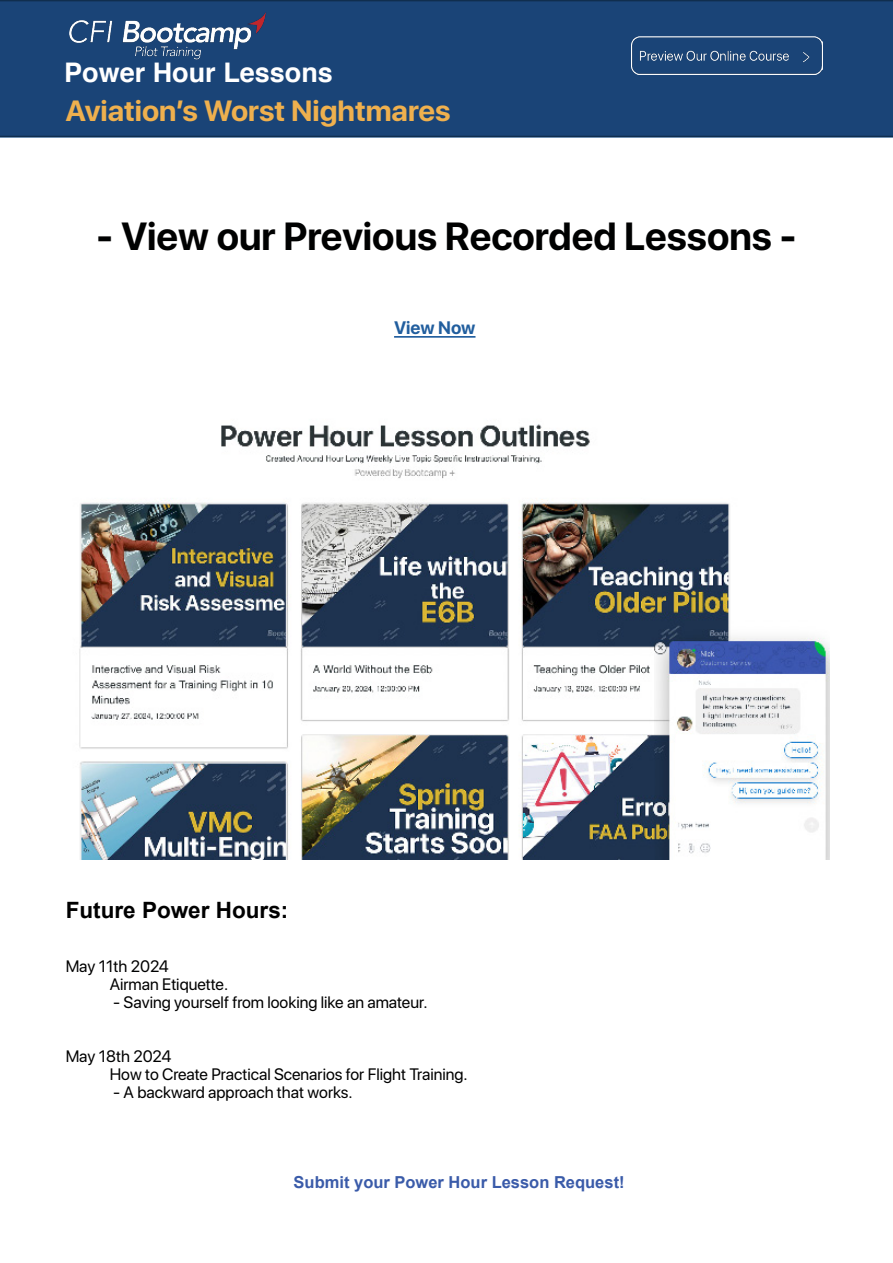
<style>
.page{position:relative;width:893px;height:1263px;background:#fff}
.page>*{position:absolute;margin:0;border:0;box-sizing:border-box;transform-origin:0 0}
.t1{font:700 39px "SF Pro Display";color:#000101}
.t2{font:700 29.1px "SF Pro Display";color:#efb04e}
.t3{font:700 27px "Helvetica";color:#fff}
.t4{font:700 22.5px "Arial";color:#000}
.t5{font:700 18px "SF Pro Display";color:#215e9e}
.t6{font:16.5px/18px "SF Pro Display";color:#000101}
.t7{font:700 16.5px "Arial";color:#3a5ba9}
</style>
<div class="page">
<hr style="left:394px;top:336px;width:81px;height:2px;background:#215e9e">
<div style="left:0;top:0;width:893px;height:137px;background:#1a4477"></div>
<img style="left:69px;top:13px;width:197px;height:47px">
<img style="left:631px;top:37px;width:192px;height:38px">
<img style="left:79px;top:424px;width:750px;height:435px">
<h3 class="t3" style="left:64px;top:51px;width:270px">Power Hour Lessons</h3>
<h2 class="t2" style="left:65px;top:93px;width:387px">Aviation’s Worst Nightmares</h2>
<h1 class="t1" style="left:96px;top:213px;width:702px">- View our Previous Recorded Lessons -</h1>
<p class="t5" style="left:394px;top:317px;width:83px">View Now</p>
<h3 class="t4" style="left:66px;top:895px;width:224px">Future Power Hours:</h3>
<p class="t6" style="left:110px;top:957px;width:120px;text-indent:-44px">May 11th 2024<br>Airman Etiquette.</p>
<p class="t6" style="left:113px;top:993px;width:316px">- Saving yourself from looking like an amateur.</p>
<p class="t6" style="left:110px;top:1047px;width:359px;text-indent:-44px">May 18th 2024<br>How to Create Practical Scenarios for Flight Training.</p>
<p class="t6" style="left:113px;top:1083px;width:241px">- A backward approach that works.</p>
<p class="t7" style="left:294px;top:1171px;width:332px">Submit your Power Hour Lesson Request!</p>
</div>
